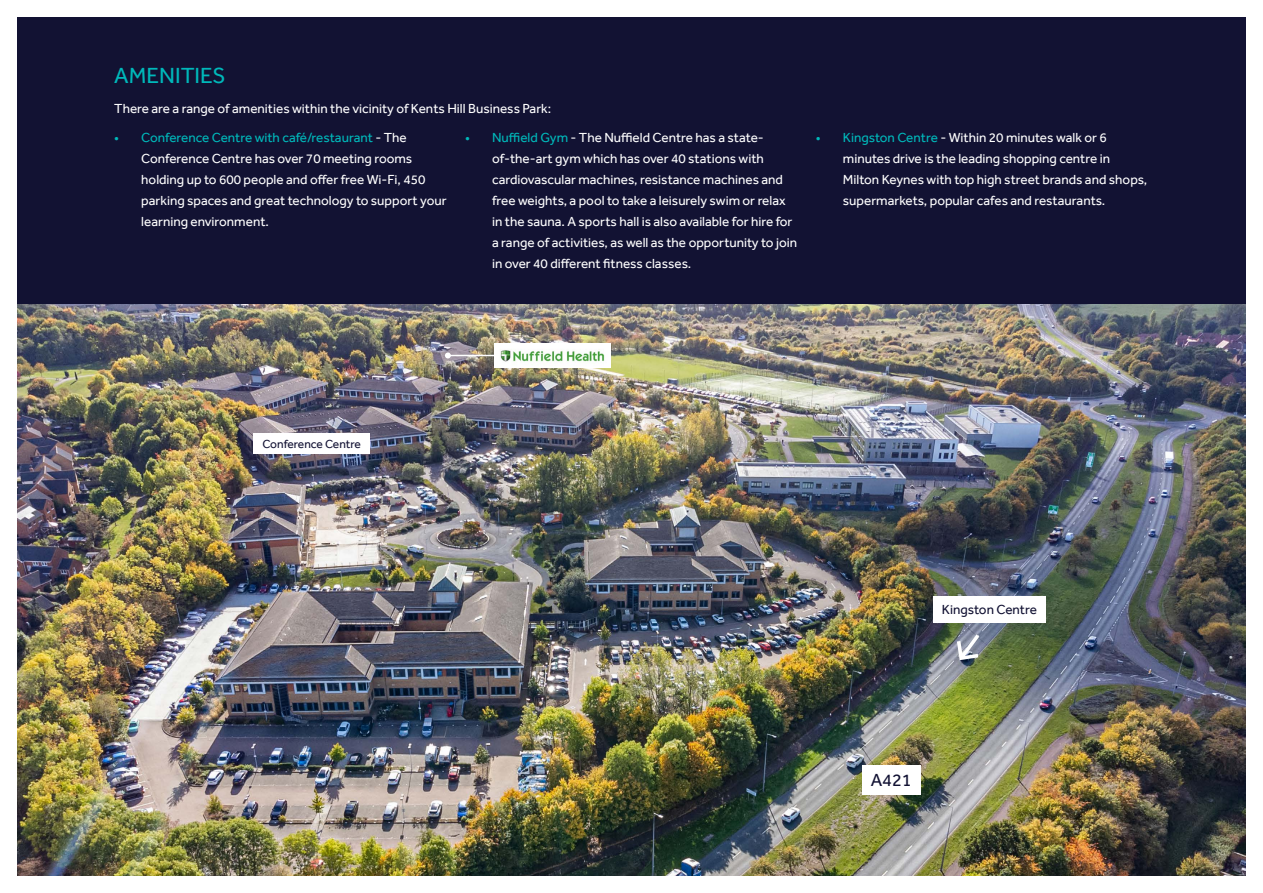
<style>
.page{position:relative;width:1263px;height:893px;background:#fff}
.page>*{position:absolute;margin:0;border:0;box-sizing:border-box;transform-origin:0 0}
.t1{font:22.5px "Effra";color:#00b8ba}
.t2{font:18px "Effra";color:#121233}
.t3{font:13.5px/21px "Effra";color:#fff}
.t4{font:13.5px "Effra";color:#121233}
.t5{font:12px "Effra";color:#121233}
.s1{color:#00b8ba}
</style>
<div class="page">
<div style="left:17px;top:17px;width:1229px;height:859px;background:#121233"></div>
<img style="left:17px;top:304px;width:1229px;height:572px">
<hr style="left:448px;top:355px;width:75px;height:1px;background:#fff">
<svg style="left:445px;top:352px;width:6px;height:6px"></svg>
<div style="left:253px;top:434px;width:117px;height:20px;background:#fff"></div>
<div style="left:862px;top:765px;width:58px;height:29px;background:#fff"></div>
<div style="left:933px;top:596px;width:112px;height:26px;background:#fff"></div>
<svg style="left:957px;top:634px;width:22px;height:26px"></svg>
<img style="left:494px;top:343px;width:117px;height:25px">
<p class="t1" style="left:114px;top:62px;width:113px">AMENITIES</p>
<p class="t3" style="left:114px;top:97px;width:438px">There are a range of amenities within the vicinity of Kents Hill Business Park:</p>
<p class="t3" style="left:141px;top:127px;width:307px;text-indent:-27px"><span class="s1">• Conference Centre with café/restaurant</span> - The Conference Centre has over 70 meeting rooms holding up to 600 people and offer free Wi-Fi, 450 parking spaces and great technology to support your learning environment.</p>
<p class="t3" style="left:492px;top:127px;width:307px;text-indent:-27px"><span class="s1">• Nuffield Gym</span> - The Nuffield Centre has a state&shy;of-the-art gym which has over 40 stations with cardiovascular machines, resistance machines and free weights, a pool to take a leisurely swim or relax in the sauna. A sports hall is also available for hire for a range of activities, as well as the opportunity to join in over 40 different fitness classes.</p>
<p class="t3" style="left:843px;top:127px;width:306px;text-indent:-27px"><span class="s1">• Kingston Centre</span> - Within 20 minutes walk or 6 minutes drive is the leading shopping centre in Milton Keynes with top high street brands and shops, supermarkets, popular cafes and restaurants.</p>
<p class="t5" style="left:262px;top:437px;width:100px">Conference Centre</p>
<p class="t4" style="left:942px;top:601px;width:96px">Kingston Centre</p>
<p class="t2" style="left:871px;top:769px;width:43px">A421</p>
</div>
